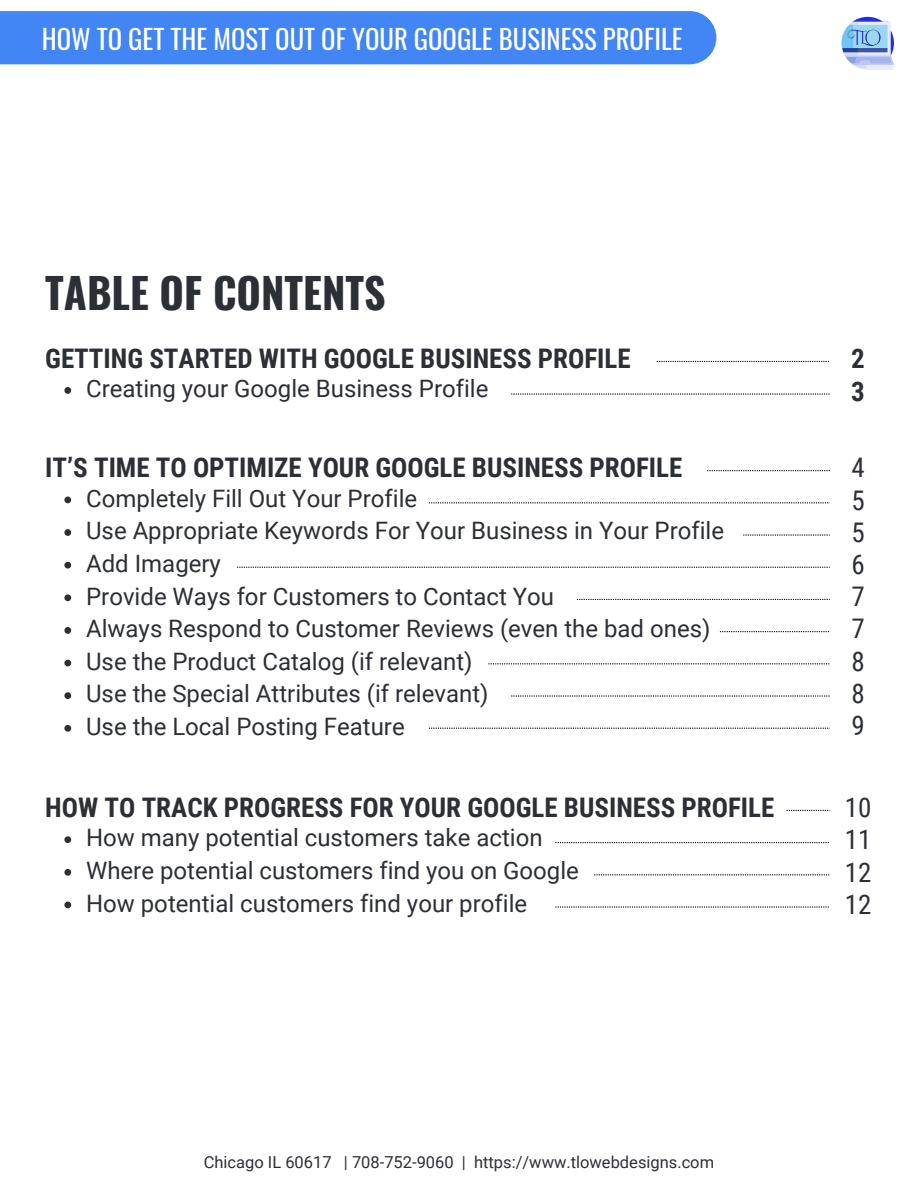
<style>
.page{position:relative;width:918px;height:1188px;background:#fff}
.page>*{position:absolute;margin:0;border:0;box-sizing:border-box;transform-origin:0 0}
.t1{font:700 41.85px "Oswald";color:#2c2f35}
.t2{font:700 27px "Roboto Condensed";color:#2c2f35}
.t3{font:27px "Roboto Condensed";color:#2c2f35}
.t4{font:26.7px "Oswald";color:#fff}
.t5{font:24px "Roboto";color:#2c2f35}
.t6{font:16.5px "Roboto";color:#2c2f35}
</style>
<div class="page">
<div style="left:0;top:11px;width:716px;height:53px;background:#4285f4"></div>
<svg style="left:64px;top:387px;width:7px;height:7px"></svg>
<svg style="left:64px;top:497px;width:7px;height:6px"></svg>
<svg style="left:64px;top:529px;width:7px;height:7px"></svg>
<svg style="left:64px;top:562px;width:7px;height:7px"></svg>
<svg style="left:64px;top:594px;width:7px;height:7px"></svg>
<svg style="left:64px;top:627px;width:7px;height:7px"></svg>
<svg style="left:64px;top:660px;width:7px;height:6px"></svg>
<svg style="left:64px;top:692px;width:7px;height:7px"></svg>
<svg style="left:64px;top:725px;width:7px;height:7px"></svg>
<svg style="left:64px;top:836px;width:7px;height:7px"></svg>
<svg style="left:64px;top:869px;width:7px;height:7px"></svg>
<svg style="left:64px;top:902px;width:7px;height:6px"></svg>
<svg style="left:657px;top:361px;width:172px;height:1px"></svg>
<svg style="left:707px;top:470px;width:123px;height:1px"></svg>
<svg style="left:787px;top:810px;width:43px;height:1px"></svg>
<svg style="left:743px;top:534px;width:87px;height:2px"></svg>
<svg style="left:594px;top:874px;width:235px;height:1px"></svg>
<svg style="left:720px;top:631px;width:109px;height:1px"></svg>
<svg style="left:429px;top:502px;width:401px;height:1px"></svg>
<svg style="left:555px;top:842px;width:274px;height:1px"></svg>
<svg style="left:577px;top:599px;width:253px;height:1px"></svg>
<svg style="left:488px;top:663px;width:341px;height:1px"></svg>
<svg style="left:511px;top:695px;width:319px;height:2px"></svg>
<svg style="left:429px;top:728px;width:401px;height:1px"></svg>
<svg style="left:237px;top:567px;width:593px;height:1px"></svg>
<svg style="left:555px;top:906px;width:274px;height:2px"></svg>
<svg style="left:511px;top:393px;width:319px;height:2px"></svg>
<img style="left:841px;top:16px;width:53px;height:54px">
<h3 class="t4" style="left:42px;top:18px;width:642px">HOW TO GET THE MOST OUT OF YOUR GOOGLE BUSINESS PROFILE</h3>
<h1 class="t1" style="left:45px;top:260px;width:342px">TABLE OF CONTENTS</h1>
<h2 class="t2" style="left:45px;top:343px;width:587px">GETTING STARTED WITH GOOGLE BUSINESS PROFILE</h2>
<p class="t2" style="left:851px;top:343px;width:15px">2</p>
<p class="t5" style="left:86px;top:375px;width:404px">Creating your Google Business Profile</p>
<p class="t2" style="left:851px;top:376px;width:15px">3</p>
<p class="t2" style="left:45px;top:452px;width:639px">IT’S TIME TO OPTIMIZE YOUR GOOGLE BUSINESS PROFILE</p>
<p class="t5" style="left:86px;top:484px;width:333px">Completely Fill Out Your Profile</p>
<p class="t5" style="left:86px;top:517px;width:640px">Use Appropriate Keywords For Your Business in Your Profile</p>
<p class="t5" style="left:86px;top:550px;width:136px">Add Imagery</p>
<h2 class="t5" style="left:86px;top:582px;width:470px">Provide Ways for Customers to Contact You</h2>
<p class="t5" style="left:86px;top:615px;width:626px">Always Respond to Customer Reviews (even the bad ones)</p>
<p class="t5" style="left:86px;top:648px;width:388px">Use the Product Catalog (if relevant)</p>
<p class="t5" style="left:86px;top:680px;width:404px">Use the Special Attributes (if relevant)</p>
<p class="t5" style="left:86px;top:713px;width:320px">Use the Local Posting Feature</p>
<p class="t2" style="left:45px;top:792px;width:730px">HOW TO TRACK PROGRESS FOR YOUR GOOGLE BUSINESS PROFILE</p>
<p class="t5" style="left:86px;top:824px;width:458px">How many potential customers take action</p>
<p class="t5" style="left:86px;top:857px;width:494px">Where potential customers find you on Google</p>
<p class="t5" style="left:86px;top:889px;width:443px">How potential customers find your profile</p>
<h2 class="t3" style="left:851px;top:452px;width:15px">4</h2>
<p class="t3" style="left:851px;top:485px;width:15px">5</p>
<p class="t3" style="left:851px;top:517px;width:15px">5</p>
<p class="t3" style="left:851px;top:549px;width:15px">6</p>
<p class="t3" style="left:851px;top:581px;width:15px">7</p>
<p class="t3" style="left:851px;top:613px;width:15px">7</p>
<p class="t3" style="left:851px;top:646px;width:15px">8</p>
<p class="t3" style="left:851px;top:678px;width:15px">8</p>
<p class="t3" style="left:851px;top:710px;width:15px">9</p>
<p class="t3" style="left:845px;top:792px;width:28px">10</p>
<p class="t3" style="left:845px;top:824px;width:28px">11</p>
<p class="t3" style="left:845px;top:857px;width:28px">12</p>
<p class="t3" style="left:845px;top:889px;width:28px">12</p>
<p class="t6" style="left:204px;top:1152px;width:512px">Chicago IL 60617 | 708-752-9060 | https://www.tlowebdesigns.com</p>
</div>
